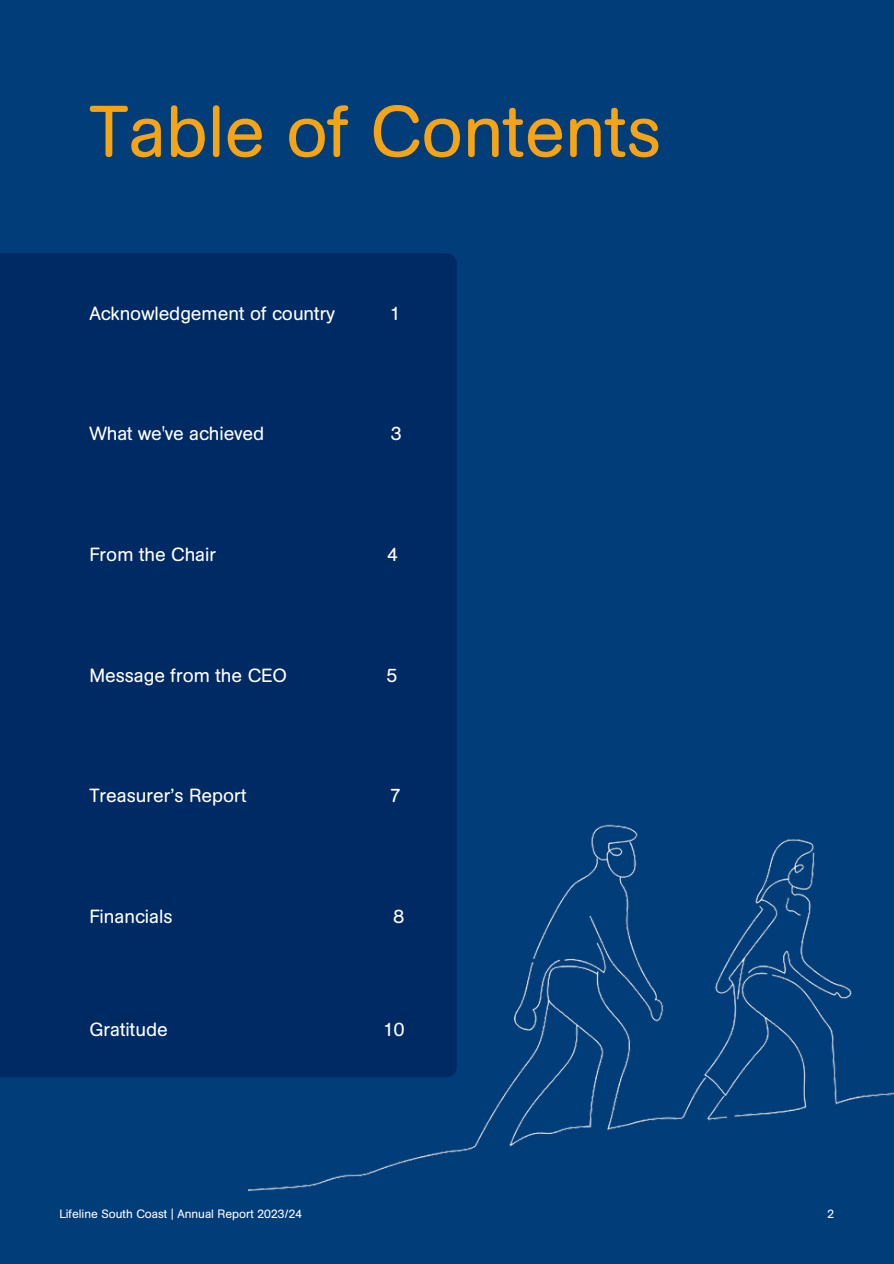
<style>
.page{position:relative;width:894px;height:1264px;background:#fff}
.page>*{position:absolute;margin:0;border:0;box-sizing:border-box;transform-origin:0 0}
.t1{font:72px "AG Book Rounded BQ";color:#f5a417}
.t2{font:18.9px "AG Book Rounded BQ";color:#fff}
.t3{font:12px "AG Book Rounded BQ";color:#fff}
</style>
<div class="page">
<div style="left:0;top:0;width:893px;height:1263px;background:#013d78"></div>
<div style="left:0;top:253px;width:456px;height:824px;background:#002a63"></div>
<img style="left:249px;top:785px;width:644px;height:407px">
<p class="t1" style="left:89px;top:91px;width:573px">Table of Contents</p>
<h1 class="t2" style="left:89px;top:302px;width:247px">Acknowledgement of country</h1>
<h1 class="t2" style="left:390px;top:302px;width:12px">1</h1>
<h2 class="t2" style="left:89px;top:423px;width:176px">What we've achieved</h2>
<h2 class="t2" style="left:391px;top:423px;width:12px">3</h2>
<h2 class="t2" style="left:89px;top:543px;width:128px">From the Chair</h2>
<h2 class="t2" style="left:387px;top:543px;width:12px">4</h2>
<h2 class="t2" style="left:89px;top:664px;width:199px">Message from the CEO</h2>
<h2 class="t2" style="left:386px;top:664px;width:12px">5</h2>
<h2 class="t2" style="left:89px;top:784px;width:159px">Treasurer’s Report</h2>
<h2 class="t2" style="left:390px;top:784px;width:12px">7</h2>
<h2 class="t2" style="left:89px;top:905px;width:85px">Financials</h2>
<h2 class="t2" style="left:393px;top:905px;width:12px">8</h2>
<p class="t2" style="left:89px;top:1018px;width:80px">Gratitude</p>
<p class="t2" style="left:383px;top:1018px;width:23px">10</p>
<h2 class="t3" style="left:59px;top:1207px;width:244px">Lifeline South Coast | Annual Report 2023/24</h2>
<h2 class="t3" style="left:827px;top:1207px;width:8px">2</h2>
</div>
